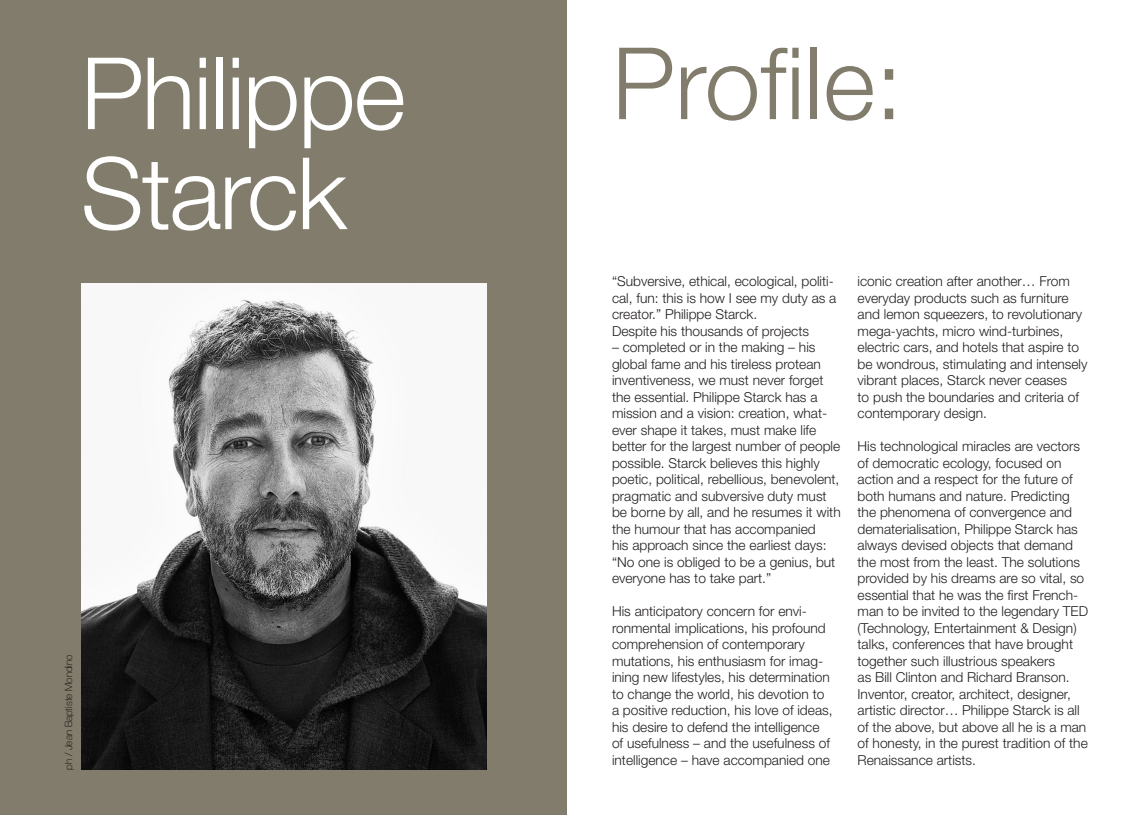
<style>
.page{position:relative;width:1134px;height:815px;background:#fff}
.page>*{position:absolute;margin:0;border:0;box-sizing:border-box;transform-origin:0 0}
.t1{font:300 100px/100px "Helvetica Neue LT Std";letter-spacing:-.02em;color:#fff}
.t2{font:300 100px "Helvetica Neue LT Std";color:#817c6b}
.t3{font:300 13.75px/16.5px "Helvetica Neue LT Std";color:#231f20}
.t4{font:100 10px "Helvetica Neue LT Std";color:#000001}
</style>
<div class="page">
<div style="left:0;top:0;width:567px;height:815px;background:#817c6b"></div>
<img style="left:81px;top:284px;width:406px;height:486px">
<h1 class="t1" style="left:81px;top:41px;width:326px">Philippe<br>Starck</h1>
<p class="t4" style="left:63px;top:770px;width:117px;rotate:-90deg">ph / Jean Baptiste Mondino</p>
<h1 class="t2" style="left:612px;top:22px;width:292px">Profile:</h1>
<p class="t3" style="left:612px;top:273px;width:226px">“Subversive, ethical, ecological, politi&shy;cal, fun: this is how I see my duty as a creator.” Philippe Starck.<br>Despite his thousands of projects</p>
<p class="t3" style="left:612px;top:339px;width:230px">– completed or in the making – his global fame and his tireless protean inventiveness, we must never forget the essential. Philippe Starck has a mission and a vision: creation, what&shy;ever shape it takes, must make life better for the largest number of people possible. Starck believes this highly poetic, political, rebellious, benevolent, pragmatic and subversive duty must be borne by all, and he resumes it with the humour that has accompanied<br>his approach since the earliest days: “No one is obliged to be a genius, but everyone has to take part.”</p>
<p class="t3" style="left:612px;top:603px;width:222px">His anticipatory concern for envi&shy;ronmental implications, his profound comprehension of contemporary mutations, his enthusiasm for imag&shy;ining new lifestyles, his determination to change the world, his devotion to a positive reduction, his love of ideas, his desire to defend the intelligence of usefulness – and the usefulness of intelligence – have accompanied one</p>
<p class="t3" style="left:857px;top:273px;width:231px">iconic creation after another… From everyday products such as furniture and lemon squeezers, to revolutionary mega-yachts, micro wind-turbines, electric cars, and hotels that aspire to be wondrous, stimulating and intensely vibrant places, Starck never ceases<br>to push the boundaries and criteria of contemporary design.</p>
<p class="t3" style="left:857px;top:438px;width:232px">His technological miracles are vectors of democratic ecology, focused on action and a respect for the future of both humans and nature. Predicting the phenomena of convergence and dematerialisation, Philippe Starck has always devised objects that demand the most from the least. The solutions provided by his dreams are so vital, so essential that he was the first French&shy;man to be invited to the legendary TED (Technology, Entertainment &amp; Design) talks, conferences that have brought together such illustrious speakers<br>as Bill Clinton and Richard Branson.<br>Inventor, creator, architect, designer, artistic director… Philippe Starck is all of the above, but above all he is a man of honesty, in the purest tradition of the Renaissance artists.</p>
</div>
